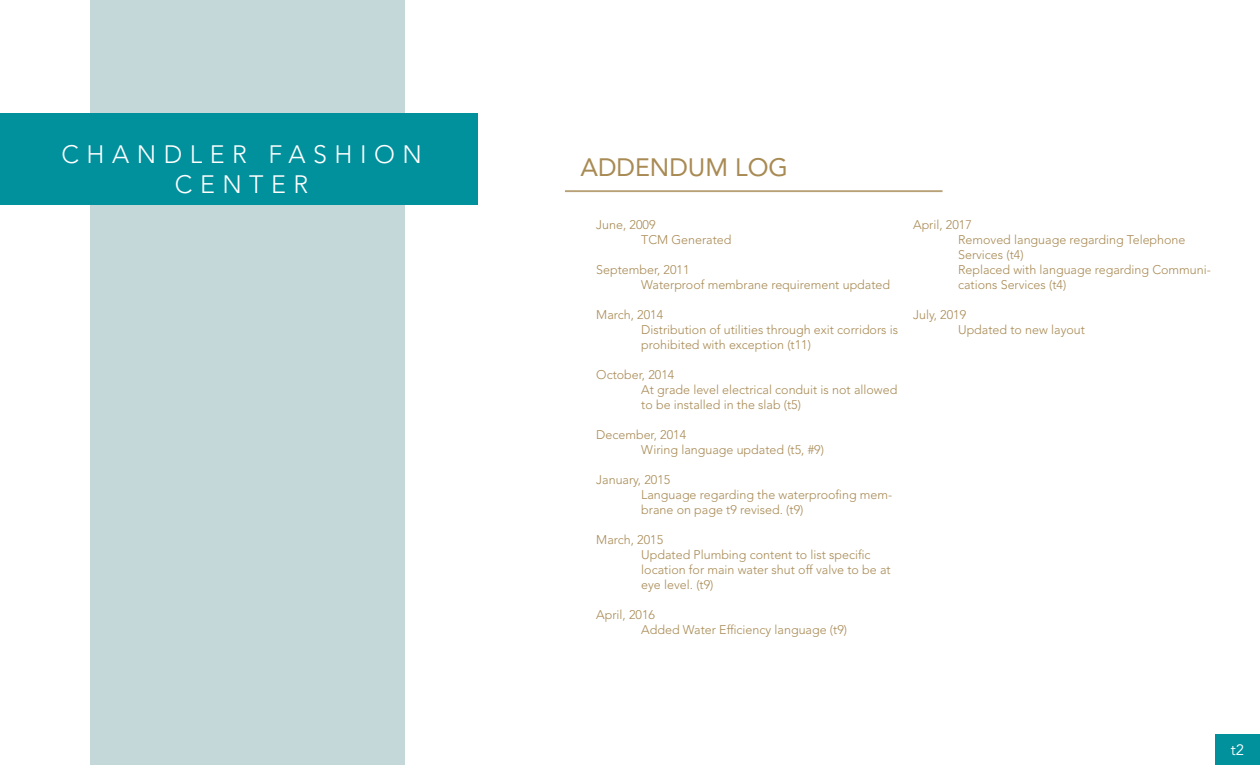
<style>
.page{position:relative;width:1260px;height:765px;background:#fff}
.page>*{position:absolute;margin:0;border:0;box-sizing:border-box;transform-origin:0 0}
.t1{font:300 25px/30px "Avenir LT Std";letter-spacing:.3em;color:#fff;text-align:center}
.t2{font:25px "Avenir LT Std";color:#a88a54}
.t3{font:15px "Avenir LT Std";color:#fff}
.t4{font:300 12.5px/15px "Avenir LT Std";color:#a88a54}
</style>
<div class="page">
<div style="left:1215px;top:734px;width:45px;height:31px;background:#00919d"></div>
<div style="left:90px;top:0;width:315px;height:765px;background:#c4d7d9"></div>
<hr style="left:565px;top:190px;width:378px;height:2px;background:#b9a177">
<div style="left:0;top:114px;width:477px;height:91px;background:#00919d"></div>
<h1 class="t1" style="left:62px;top:140px;width:362px">CHANDLER FASHION<br>CENTER</h1>
<h1 class="t2" style="left:580px;top:153px;width:209px">ADDENDUM LOG</h1>
<p class="t4" style="left:641px;top:217px;width:92px;text-indent:-45px">June, 2009<br>TCM Generated</p>
<p class="t4" style="left:641px;top:262px;width:250px;text-indent:-45px">September, 2011<br>Waterproof membrane requirement updated</p>
<p class="t4" style="left:641px;top:307px;width:258px;text-indent:-45px">March, 2014<br>Distribution of utilities through exit corridors is prohibited with exception (t11)</p>
<p class="t4" style="left:641px;top:367px;width:258px;text-indent:-45px">October, 2014<br>At grade level electrical conduit is not allowed to be installed in the slab (t5)</p>
<p class="t4" style="left:641px;top:427px;width:184px;text-indent:-45px">December, 2014<br>Wiring language updated (t5, #9)</p>
<p class="t4" style="left:641px;top:472px;width:253px;text-indent:-45px">January, 2015<br>Language regarding the waterproofing mem&shy;brane on page t9 revised. (t9)</p>
<p class="t4" style="left:641px;top:532px;width:251px;text-indent:-45px">March, 2015<br>Updated Plumbing content to list specific location for main water shut off valve to be at eye level. (t9)</p>
<p class="t4" style="left:641px;top:607px;width:207px;text-indent:-45px">April, 2016<br>Added Water Efficiency language (t9)</p>
<p class="t4" style="left:958px;top:217px;width:254px;text-indent:-45px">April, 2017<br>Removed language regarding Telephone<br>Services (t4)<br>Replaced with language regarding Communi&shy;cations Services (t4)</p>
<p class="t4" style="left:958px;top:307px;width:128px;text-indent:-45px">July, 2019<br>Updated to new layout</p>
<p class="t3" style="left:1231px;top:741px;width:15px">t2</p>
</div>
